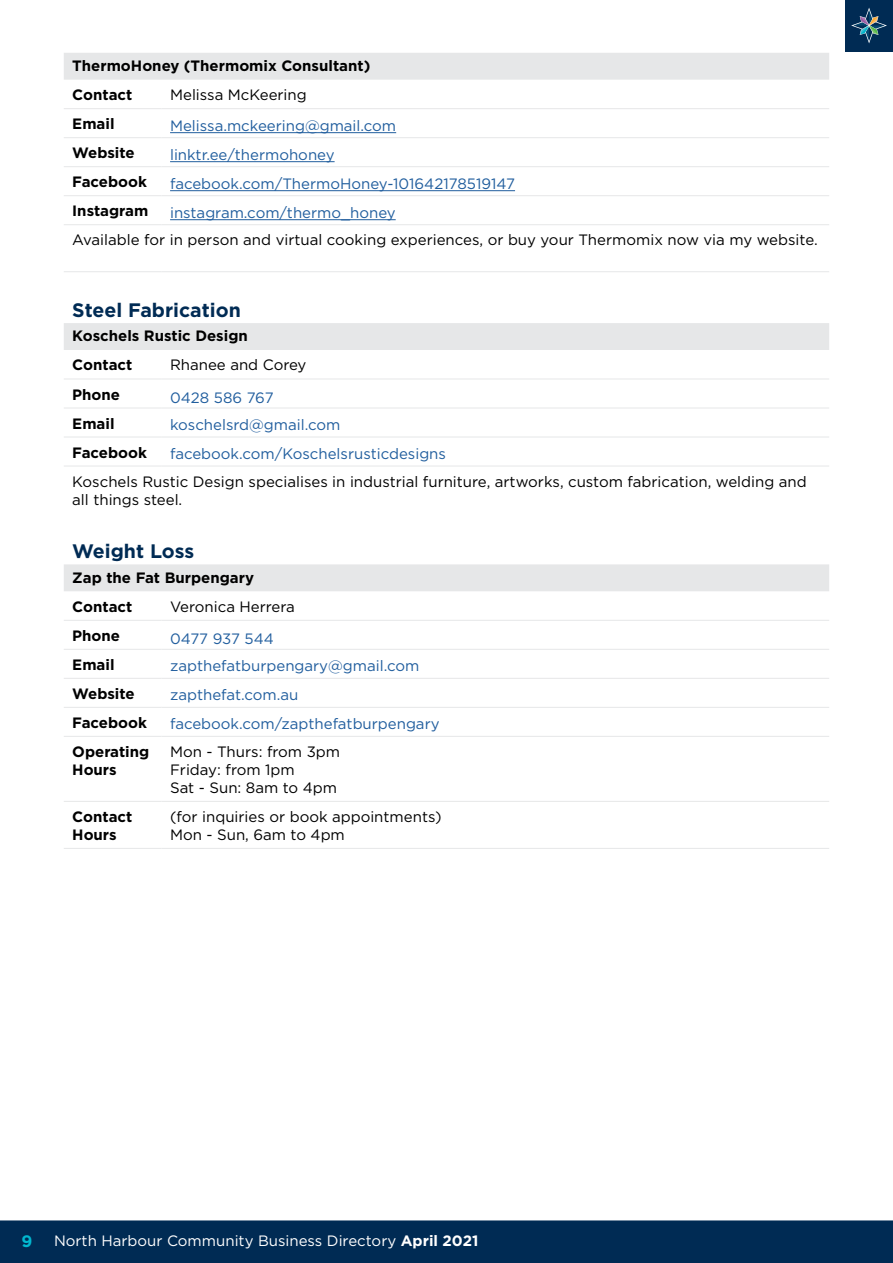
<style>
.page{position:relative;width:893px;height:1263px;background:#fff}
.page>*{position:absolute;margin:0;border:0;box-sizing:border-box;transform-origin:0 0}
.t1{font:700 19.5px "Gotham";color:#002b54}
.t2{font:700 16.5px "Gotham";color:#02b8d0}
.t3{font:15px/18px "Gotham";color:#000}
.t4{font:15px "Gotham";color:#215e9e}
.t5{font:700 15px/29px "Gotham";color:#000}
.t6{font:15px "Gotham";color:#fff}
.s1{font-weight:700}
</style>
<div class="page">
<div style="left:0;top:1220px;width:893px;height:43px;background:#002b54"></div>
<div style="left:845px;top:0;width:48px;height:51px;background:#002b54"></div>
<svg style="left:851px;top:8px;width:36px;height:35px"></svg>
<svg style="left:64px;top:53px;width:765px;height:538px"></svg>
<hr style="left:64px;top:271px;width:98px;height:1px;background:#e6e7e8">
<hr style="left:162px;top:271px;width:667px;height:1px;background:#e6e7e8">
<hr style="left:64px;top:108px;width:98px;height:1px;background:#e6e7e8">
<hr style="left:162px;top:108px;width:667px;height:1px;background:#e6e7e8">
<hr style="left:64px;top:137px;width:98px;height:1px;background:#e6e7e8">
<hr style="left:162px;top:137px;width:667px;height:1px;background:#e6e7e8">
<hr style="left:64px;top:166px;width:98px;height:1px;background:#e6e7e8">
<hr style="left:162px;top:166px;width:667px;height:1px;background:#e6e7e8">
<hr style="left:64px;top:195px;width:98px;height:1px;background:#e6e7e8">
<hr style="left:162px;top:195px;width:667px;height:1px;background:#e6e7e8">
<hr style="left:64px;top:224px;width:98px;height:1px;background:#e6e7e8">
<hr style="left:162px;top:224px;width:667px;height:1px;background:#e6e7e8">
<hr style="left:64px;top:379px;width:98px;height:1px;background:#e6e7e8">
<hr style="left:162px;top:379px;width:667px;height:1px;background:#e6e7e8">
<hr style="left:64px;top:408px;width:98px;height:1px;background:#e6e7e8">
<hr style="left:162px;top:408px;width:667px;height:1px;background:#e6e7e8">
<hr style="left:64px;top:437px;width:98px;height:1px;background:#e6e7e8">
<hr style="left:162px;top:437px;width:667px;height:1px;background:#e6e7e8">
<hr style="left:64px;top:466px;width:98px;height:1px;background:#e6e7e8">
<hr style="left:162px;top:466px;width:667px;height:1px;background:#e6e7e8">
<hr style="left:64px;top:620px;width:98px;height:1px;background:#e6e7e8">
<hr style="left:162px;top:620px;width:667px;height:1px;background:#e6e7e8">
<hr style="left:64px;top:649px;width:98px;height:1px;background:#e6e7e8">
<hr style="left:162px;top:649px;width:667px;height:1px;background:#e6e7e8">
<hr style="left:64px;top:678px;width:98px;height:1px;background:#e6e7e8">
<hr style="left:162px;top:678px;width:667px;height:1px;background:#e6e7e8">
<hr style="left:64px;top:707px;width:98px;height:1px;background:#e6e7e8">
<hr style="left:162px;top:707px;width:667px;height:1px;background:#e6e7e8">
<hr style="left:64px;top:736px;width:98px;height:1px;background:#e6e7e8">
<hr style="left:162px;top:736px;width:667px;height:1px;background:#e6e7e8">
<hr style="left:64px;top:801px;width:98px;height:1px;background:#e6e7e8">
<hr style="left:162px;top:801px;width:667px;height:1px;background:#e6e7e8">
<hr style="left:64px;top:848px;width:98px;height:1px;background:#e6e7e8">
<hr style="left:162px;top:848px;width:667px;height:1px;background:#e6e7e8">
<hr style="left:170px;top:132px;width:226px;height:1px;background:#215e9e">
<hr style="left:170px;top:161px;width:165px;height:1px;background:#215e9e">
<hr style="left:170px;top:190px;width:345px;height:1px;background:#215e9e">
<hr style="left:170px;top:219px;width:226px;height:1px;background:#215e9e">
<p class="t5" style="left:72px;top:51px;width:300px">ThermoHoney (Thermomix Consultant)<br>Contact</p>
<p class="t3" style="left:170px;top:86px;width:138px">Melissa McKeering</p>
<p class="t5" style="left:72px;top:109px;width:44px">Email</p>
<p class="t4" style="left:170px;top:116px;width:228px">Melissa.mckeering@gmail.com</p>
<p class="t5" style="left:72px;top:138px;width:64px">Website</p>
<p class="t4" style="left:170px;top:145px;width:166px">linktr.ee/thermohoney</p>
<p class="t5" style="left:72px;top:167px;width:76px">Facebook</p>
<p class="t4" style="left:170px;top:174px;width:346px">facebook.com/ThermoHoney-101642178519147</p>
<p class="t5" style="left:72px;top:196px;width:78px">Instagram</p>
<p class="t4" style="left:170px;top:203px;width:227px">instagram.com/thermo_honey</p>
<p class="t3" style="left:72px;top:231px;width:747px">Available for in person and virtual cooking experiences, or buy your Thermomix now via my website.</p>
<h1 class="t1" style="left:72px;top:298px;width:170px">Steel Fabrication</h1>
<p class="t5" style="left:72px;top:322px;width:177px">Koschels Rustic Design<br>Contact</p>
<p class="t3" style="left:170px;top:356px;width:138px">Rhanee and Corey</p>
<p class="t5" style="left:72px;top:380px;width:49px">Phone</p>
<p class="t4" style="left:170px;top:388px;width:105px">0428 586 767</p>
<p class="t5" style="left:72px;top:409px;width:44px">Email</p>
<p class="t4" style="left:170px;top:416px;width:172px">koschelsrd@gmail.com</p>
<p class="t5" style="left:72px;top:438px;width:76px">Facebook</p>
<p class="t4" style="left:170px;top:445px;width:277px">facebook.com/Koschelsrusticdesigns</p>
<p class="t3" style="left:72px;top:472px;width:736px">Koschels Rustic Design specialises in industrial furniture, artworks, custom fabrication, welding and all things steel.</p>
<h1 class="t1" style="left:72px;top:540px;width:123px">Weight Loss</h1>
<p class="t5" style="left:72px;top:563px;width:183px">Zap the Fat Burpengary<br>Contact</p>
<p class="t3" style="left:170px;top:597px;width:126px">Veronica Herrera</p>
<p class="t5" style="left:72px;top:621px;width:49px">Phone</p>
<p class="t4" style="left:170px;top:629px;width:105px">0477 937 544</p>
<p class="t5" style="left:72px;top:650px;width:44px">Email</p>
<p class="t4" style="left:170px;top:657px;width:251px">zapthefatburpengary@gmail.com</p>
<p class="t5" style="left:72px;top:679px;width:64px">Website</p>
<p class="t4" style="left:170px;top:686px;width:130px">zapthefat.com.au</p>
<p class="t5" style="left:72px;top:708px;width:76px">Facebook</p>
<p class="t4" style="left:170px;top:715px;width:271px">facebook.com/zapthefatburpengary</p>
<p class="t5" style="left:72px;top:742px;width:78px;line-height:18px">Operating<br>Hours</p>
<p class="t3" style="left:170px;top:742px;width:172px">Mon - Thurs: from 3pm<br>Friday: from 1pm<br>Sat - Sun: 8am to 4pm</p>
<p class="t5" style="left:72px;top:807px;width:62px;line-height:18px">Contact<br>Hours</p>
<p class="t3" style="left:170px;top:807px;width:273px">(for inquiries or book appointments)<br>Mon - Sun, 6am to 4pm</p>
<p class="t2" style="left:22px;top:1231px;width:12px">9</p>
<p class="t6" style="left:54px;top:1232px;width:426px">North Harbour Community Business Directory <span class="s1">April 2021</span></p>
</div>
